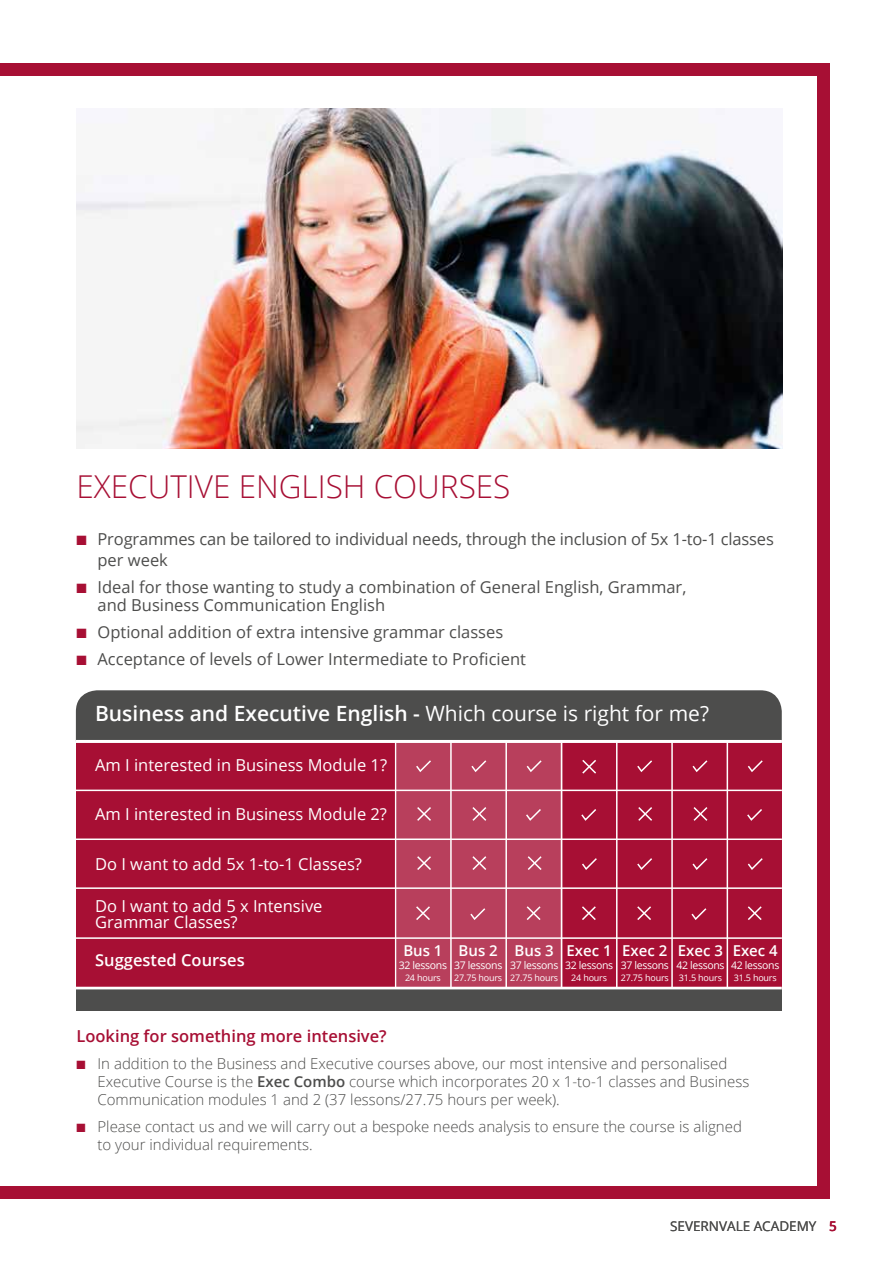
<style>
.page{position:relative;width:893px;height:1263px;background:#fff}
.page>*{position:absolute;margin:0;border:0;box-sizing:border-box;transform-origin:0 0}
.t1{font:300 31.5px "Open Sans";color:#a70f34}
.t2{font:600 21px "Open Sans";color:#fff}
.t3{font:16.5px/21px "Open Sans";color:#4d4d4c}
.t4{font:16.5px/16.5px "Open Sans";color:#fff}
.t5{font:600 16.5px "Open Sans";color:#a70f34}
.t6{font:600 16.5px "Open Sans";color:#fff}
.t7{font:300 15px/18px "Open Sans";color:#4d4d4c}
.t8{font:600 15px "Open Sans";color:#fff}
.t9{font:13.5px "Open Sans";color:#4d4d4c}
.t10{font:10.5px "Open Sans";letter-spacing:-.03em;color:#fff}
.t11{font:9px "Open Sans";letter-spacing:-.02em;color:#fff}
.s1{color:#a70f34}
.s2{font-weight:400}
.s3{font-weight:600}
.s4{font-weight:600;color:#a70f34}
</style>
<div class="page">
<div style="left:0;top:64px;width:829px;height:1135px;background:#a70f34"></div>
<div style="left:0;top:77px;width:816px;height:1109px;background:#fff"></div>
<img style="left:77px;top:108px;width:705px;height:340px">
<div style="left:561px;top:742px;width:221px;height:246px;background:#a70f34"></div>
<div style="left:395px;top:741px;width:167px;height:247px;background:#b83f5c"></div>
<div style="left:76px;top:690px;width:706px;height:50px;background:#4d4d4c"></div>
<div style="left:76px;top:741px;width:320px;height:246px;background:#a70f34"></div>
<hr style="left:76px;top:740px;width:706px;height:3px;background:#fff">
<div style="left:76px;top:989px;width:706px;height:22px;background:#4d4d4c"></div>
<hr style="left:76px;top:987px;width:706px;height:2px;background:#fff">
<hr style="left:76px;top:887px;width:706px;height:2px;background:#fff">
<hr style="left:76px;top:937px;width:706px;height:2px;background:#fff">
<hr style="left:76px;top:790px;width:706px;height:1px;background:#fff">
<hr style="left:76px;top:838px;width:706px;height:2px;background:#fff">
<hr style="left:450px;top:742px;width:2px;height:246px;background:#fff">
<hr style="left:395px;top:742px;width:1px;height:246px;background:#fff">
<hr style="left:505px;top:742px;width:2px;height:246px;background:#fff">
<hr style="left:561px;top:742px;width:1px;height:246px;background:#fff">
<hr style="left:616px;top:742px;width:1px;height:246px;background:#fff">
<hr style="left:671px;top:742px;width:2px;height:246px;background:#fff">
<hr style="left:727px;top:742px;width:1px;height:246px;background:#fff">
<svg style="left:747px;top:760px;width:16px;height:12px"></svg>
<svg style="left:692px;top:760px;width:16px;height:12px"></svg>
<svg style="left:637px;top:760px;width:15px;height:12px"></svg>
<svg style="left:526px;top:760px;width:16px;height:12px"></svg>
<svg style="left:471px;top:760px;width:16px;height:12px"></svg>
<svg style="left:416px;top:760px;width:15px;height:12px"></svg>
<svg style="left:747px;top:858px;width:16px;height:12px"></svg>
<svg style="left:692px;top:858px;width:16px;height:12px"></svg>
<svg style="left:637px;top:858px;width:15px;height:12px"></svg>
<svg style="left:582px;top:858px;width:15px;height:12px"></svg>
<svg style="left:581px;top:809px;width:15px;height:12px"></svg>
<svg style="left:747px;top:809px;width:15px;height:12px"></svg>
<svg style="left:526px;top:809px;width:15px;height:12px"></svg>
<svg style="left:582px;top:760px;width:14px;height:14px"></svg>
<svg style="left:472px;top:807px;width:15px;height:14px"></svg>
<svg style="left:417px;top:807px;width:14px;height:14px"></svg>
<svg style="left:693px;top:807px;width:15px;height:14px"></svg>
<svg style="left:638px;top:807px;width:14px;height:14px"></svg>
<svg style="left:472px;top:856px;width:15px;height:14px"></svg>
<svg style="left:417px;top:856px;width:14px;height:14px"></svg>
<svg style="left:527px;top:856px;width:15px;height:14px"></svg>
<svg style="left:691px;top:908px;width:16px;height:12px"></svg>
<svg style="left:470px;top:908px;width:16px;height:12px"></svg>
<svg style="left:416px;top:906px;width:14px;height:14px"></svg>
<svg style="left:526px;top:906px;width:15px;height:14px"></svg>
<svg style="left:582px;top:906px;width:14px;height:14px"></svg>
<svg style="left:637px;top:906px;width:14px;height:14px"></svg>
<svg style="left:747px;top:906px;width:15px;height:14px"></svg>
<h1 class="t1" style="left:77px;top:465px;width:435px">EXECUTIVE ENGLISH COURSES</h1>
<p class="t3" style="left:98px;top:528px;width:678px;text-indent:-21px"><span class="s1">■</span> Programmes can be tailored to individual needs, through the inclusion of 5x 1-to-1 classes per week</p>
<p class="t3" style="left:98px;top:578px;width:590px;line-height:18px;text-indent:-21px"><span class="s1">■</span> Ideal for those wanting to study a combination of General English, Grammar, and Business Communication English</p>
<p class="t3" style="left:77px;top:621px;width:428px"><span class="s1">■</span> Optional addition of extra intensive grammar classes</p>
<p class="t3" style="left:77px;top:648px;width:451px"><span class="s1">■</span> Acceptance of levels of Lower Intermediate to Proficient</p>
<h2 class="t2" style="left:95px;top:699px;width:615px">Business and Executive English - <span class="s2">Which course is right for me?</span></h2>
<p class="t4" style="left:95px;top:756px;width:293px">Am I interested in Business Module 1?</p>
<p class="t4" style="left:95px;top:805px;width:293px">Am I interested in Business Module 2?</p>
<p class="t4" style="left:95px;top:855px;width:268px">Do I want to add 5x 1-to-1 Classes?</p>
<p class="t4" style="left:95px;top:897px;width:229px">Do I want to add 5 x Intensive<br>Grammar Classes?</p>
<p class="t6" style="left:95px;top:948px;width:151px">Suggested Courses</p>
<p class="t8" style="left:459px;top:940px;width:41px">Bus 2</p>
<p class="t10" style="left:454px;top:958px;width:50px">37 lessons</p>
<p class="t11" style="left:454px;top:972px;width:49px">27.75 hours</p>
<p class="t8" style="left:515px;top:940px;width:41px">Bus 3</p>
<p class="t10" style="left:510px;top:958px;width:50px">37 lessons</p>
<p class="t11" style="left:510px;top:972px;width:49px">27.75 hours</p>
<p class="t8" style="left:622px;top:940px;width:47px">Exec 2</p>
<p class="t10" style="left:621px;top:958px;width:50px">37 lessons</p>
<p class="t11" style="left:621px;top:972px;width:49px">27.75 hours</p>
<p class="t8" style="left:678px;top:940px;width:47px">Exec 3</p>
<p class="t10" style="left:676px;top:958px;width:50px">42 lessons</p>
<p class="t11" style="left:679px;top:972px;width:45px">31.5 hours</p>
<p class="t8" style="left:733px;top:940px;width:47px">Exec 4</p>
<p class="t10" style="left:731px;top:958px;width:50px">42 lessons</p>
<p class="t11" style="left:734px;top:972px;width:45px">31.5 hours</p>
<p class="t8" style="left:403px;top:940px;width:41px">Bus 1</p>
<p class="t10" style="left:399px;top:958px;width:50px">32 lessons</p>
<p class="t11" style="left:405px;top:972px;width:37px">24 hours</p>
<p class="t8" style="left:567px;top:940px;width:47px">Exec 1</p>
<p class="t10" style="left:565px;top:958px;width:50px">32 lessons</p>
<p class="t11" style="left:571px;top:972px;width:37px">24 hours</p>
<p class="t5" style="left:77px;top:1025px;width:312px">Looking for something more intensive?</p>
<p class="t7" style="left:98px;top:1054px;width:653px;text-indent:-21px"><span class="s1">■</span> In addition to the Business and Executive courses above, our most intensive and personalised<br>Executive Course is the <span class="s3">Exec Combo</span> course which incorporates 20 x 1-to-1 classes and Business<br>Communication modules 1 and 2 (37 lessons/27.75 hours per week).</p>
<p class="t7" style="left:98px;top:1117px;width:646px;text-indent:-21px"><span class="s1">■</span> Please contact us and we will carry out a bespoke needs analysis to ensure the course is aligned to your individual requirements.</p>
<p class="t9" style="left:670px;top:1216px;width:168px">SEVERNVALE ACADEMY <span class="s4">5</span></p>
</div>
